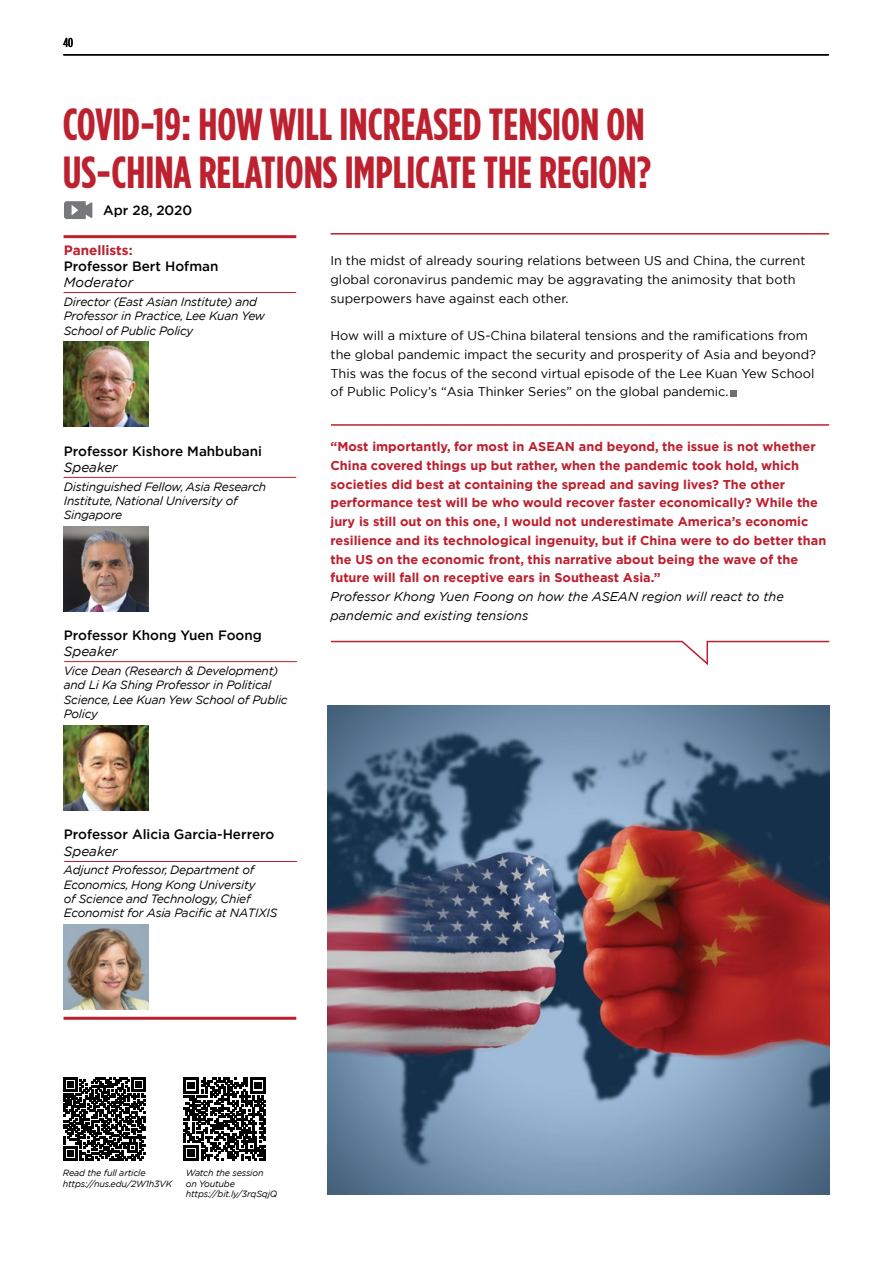
<style>
.page{position:relative;width:893px;height:1263px;background:#fff}
.page>*{position:absolute;margin:0;border:0;box-sizing:border-box;transform-origin:0 0}
.t1{font:700 45px/48px "Gotham Condensed";color:#bd202e}
.t2{font:500 13.5px "Gotham";color:#000}
.t3{font:italic 13.5px "Gotham";color:#000}
.t4{font:700 13.5px "Gotham";color:#bd202e}
.t5{font:12.9px "Gotham Condensed";color:#000}
.t6{font:700 12.75px/18.8px "Gotham";color:#bd202e}
.t7{font:12.75px/18.8px "Gotham";color:#000}
.t8{font:italic 12.75px/18.8px "Gotham";color:#000}
.t9{font:italic 12px/14.4px "Gotham";letter-spacing:-.02em;color:#000}
.t10{font:italic 9px/10.8px "Gotham";letter-spacing:-.02em;color:#000}
</style>
<div class="page">
<img style="left:327px;top:705px;width:502px;height:489px">
<img style="left:64px;top:342px;width:85px;height:85px">
<img style="left:64px;top:725px;width:85px;height:85px">
<img style="left:64px;top:925px;width:85px;height:85px">
<img style="left:64px;top:526px;width:85px;height:85px">
<hr style="left:64px;top:235px;width:232px;height:3px;background:#bd202e">
<hr style="left:64px;top:1017px;width:232px;height:3px;background:#bd202e">
<hr style="left:64px;top:292px;width:232px;height:1px;background:#bd202e">
<hr style="left:64px;top:477px;width:232px;height:1px;background:#bd202e">
<hr style="left:64px;top:661px;width:233px;height:1px;background:#bd202e">
<hr style="left:64px;top:861px;width:233px;height:1px;background:#bd202e">
<hr style="left:331px;top:233px;width:498px;height:2px;background:#bd202e">
<svg style="left:64px;top:201px;width:28px;height:18px"></svg>
<svg style="left:63px;top:1078px;width:83px;height:82px"></svg>
<svg style="left:183px;top:1077px;width:83px;height:84px"></svg>
<svg style="left:183px;top:1078px;width:83px;height:82px"></svg>
<hr style="left:63px;top:54px;width:766px;height:1px;background:#000">
<div style="left:730px;top:390px;width:7px;height:6px;background:#6d6e71"></div>
<hr style="left:331px;top:424px;width:498px;height:2px;background:#bd202e">
<svg style="left:330px;top:640px;width:500px;height:26px"></svg>
<p class="t5" style="left:63px;top:35px;width:11px">40</p>
<h1 class="t1" style="left:63px;top:100px;width:590px">COVID-19: HOW WILL INCREASED TENSION ON<br>US-CHINA RELATIONS IMPLICATE THE REGION?</h1>
<p class="t2" style="left:103px;top:201px;width:91px">Apr 28, 2020</p>
<p class="t4" style="left:64px;top:241px;width:70px">Panellists:</p>
<p class="t2" style="left:64px;top:257px;width:156px">Professor Bert Hofman</p>
<p class="t3" style="left:64px;top:274px;width:71px">Moderator</p>
<p class="t9" style="left:64px;top:294px;width:203px">Director (East Asian Institute) and<br>Professor in Practice, Lee Kuan Yew<br>School of Public Policy</p>
<p class="t2" style="left:64px;top:442px;width:200px">Professor Kishore Mahbubani</p>
<p class="t3" style="left:64px;top:458px;width:55px">Speaker</p>
<p class="t9" style="left:64px;top:479px;width:204px">Distinguished Fellow, Asia Research<br>Institute, National University of<br>Singapore</p>
<p class="t2" style="left:64px;top:626px;width:200px">Professor Khong Yuen Foong</p>
<p class="t3" style="left:64px;top:643px;width:55px">Speaker</p>
<p class="t9" style="left:64px;top:663px;width:225px">Vice Dean (Research &amp; Development) and Li Ka Shing Professor in Political<br>Science, Lee Kuan Yew School of Public<br>Policy</p>
<p class="t7" style="left:330px;top:251px;width:476px">In the midst of already souring relations between US and China, the current global coronavirus pandemic may be aggravating the animosity that both superpowers have against each other.</p>
<p class="t7" style="left:330px;top:326px;width:487px">How will a mixture of US-China bilateral tensions and the ramifications from the global pandemic impact the security and prosperity of Asia and beyond?<br>This was the focus of the second virtual episode of the Lee Kuan Yew School of Public Policy’s “Asia Thinker Series” on the global pandemic.</p>
<p class="t6" style="left:330px;top:437px;width:497px">“Most importantly, for most in ASEAN and beyond, the issue is not whether China covered things up but rather, when the pandemic took hold, which societies did best at containing the spread and saving lives? The other performance test will be who would recover faster economically? While the jury is still out on this one, I would not underestimate America’s economic resilience and its technological ingenuity, but if China were to do better than the US on the economic front, this narrative about being the wave of the future will fall on receptive ears in Southeast Asia.”</p>
<p class="t8" style="left:330px;top:587px;width:455px">Professor Khong Yuen Foong on how the ASEAN region will react to the pandemic and existing tensions</p>
<p class="t2" style="left:64px;top:826px;width:212px">Professor Alicia Garcia-Herrero</p>
<p class="t3" style="left:64px;top:842px;width:55px">Speaker</p>
<p class="t9" style="left:64px;top:862px;width:215px">Adjunct Professor, Department of Economics, Hong Kong University<br>of Science and Technology, Chief Economist for Asia Pacific at NATIXIS</p>
<p class="t10" style="left:63px;top:1167px;width:111px">Read the full article https://nus.edu/2W1h3VK</p>
<p class="t10" style="left:186px;top:1167px;width:93px">Watch the session<br>on Youtube https://bit.ly/3rqSqjQ</p>
</div>
